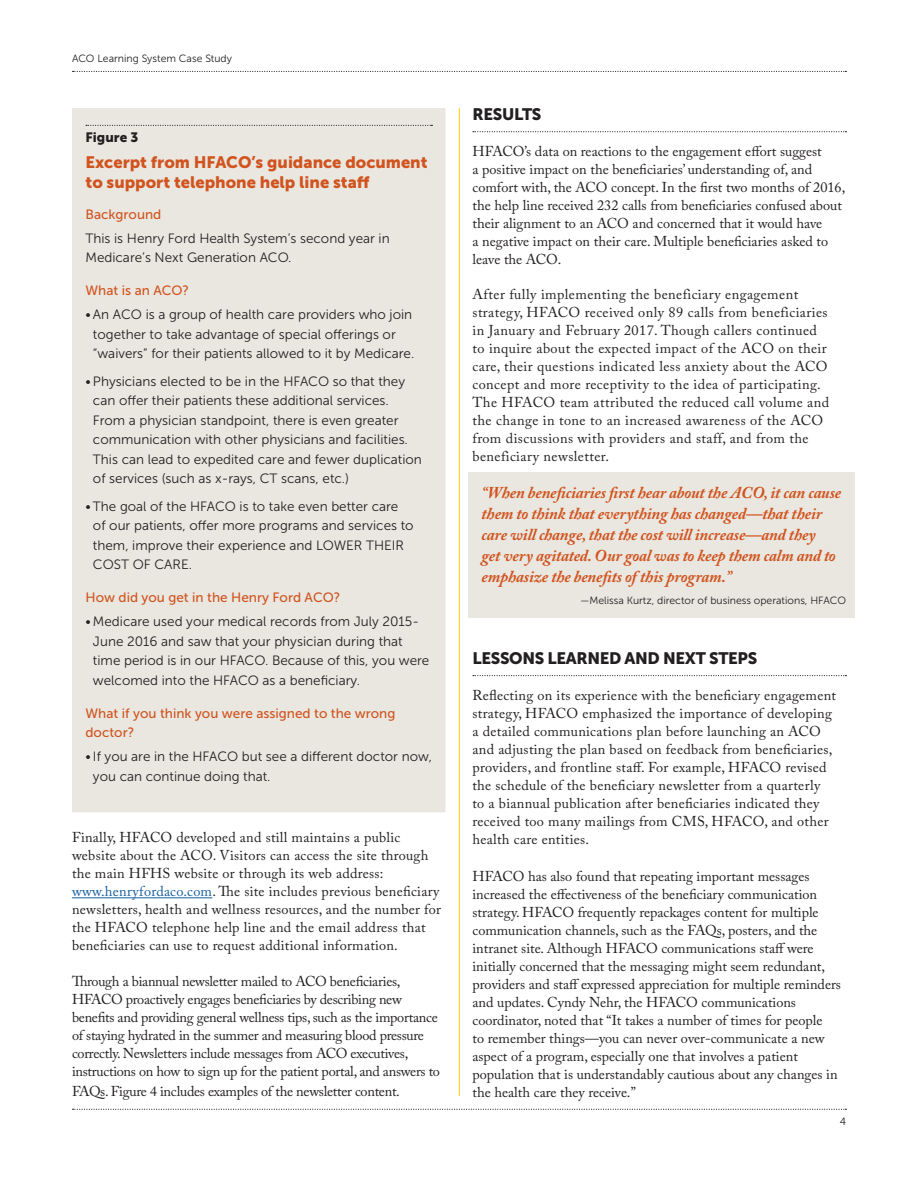
<style>
.page{position:relative;width:918px;height:1188px;background:#fff}
.page>*{position:absolute;margin:0;border:0;box-sizing:border-box;transform-origin:0 0}
.t1{font:italic 700 16.5px/21px "Adobe Caslon Pro";letter-spacing:-.01em;color:#d1541f}
.t2{font:16.5px/19.5px "Museo Sans 900";color:#d1541f}
.t3{font:16.5px "Museo Sans 900";letter-spacing:-.02em;color:#231f20}
.t4{font:14.25px/18px "Adobe Caslon Pro";color:#231f20}
.t5{font:14.25px/18px "Adobe Caslon Pro";letter-spacing:.02em;color:#231f20}
.t6{font:14.25px/18px "Adobe Caslon Pro";letter-spacing:.03em;color:#231f20}
.t7{font:14.25px/18px "Adobe Caslon Pro";letter-spacing:-.02em;color:#231f20}
.t8{font:13.5px/19.5px "Museo Sans 300";color:#231f20}
.t9{font:13.5px/19.5px "Museo Sans 500";color:#d1541f}
.t10{font:13.5px "Museo Sans 900";color:#231f20}
.t11{font:10.5px "Museo Sans 300";color:#231f20}
.s1{color:#175d9e}
</style>
<div class="page">
<hr style="left:459px;top:108px;width:1px;height:988px;background:#fecd08">
<svg style="left:73px;top:1109px;width:773px;height:1px"></svg>
<svg style="left:73px;top:71px;width:773px;height:1px"></svg>
<hr style="left:72px;top:897px;width:140px;height:1px;background:#175d9e">
<div style="left:72px;top:108px;width:374px;height:704px;background:#eae7e1"></div>
<svg style="left:86px;top:125px;width:346px;height:1px"></svg>
<svg style="left:473px;top:131px;width:373px;height:1px"></svg>
<svg style="left:473px;top:675px;width:373px;height:1px"></svg>
<div style="left:468px;top:472px;width:387px;height:145px;background:#eae7e1"></div>
<p class="t11" style="left:72px;top:53px;width:162px">ACO Learning System Case Study</p>
<p class="t10" style="left:86px;top:130px;width:54px">Figure 3</p>
<p class="t2" style="left:86px;top:152px;width:344px">Excerpt from HFACO’s guidance document to support telephone help line staff</p>
<p class="t9" style="left:86px;top:205px;width:77px">Background</p>
<p class="t8" style="left:86px;top:229px;width:306px">This is Henry Ford Health System’s second year in<br>Medicare’s Next Generation ACO.</p>
<p class="t9" style="left:86px;top:281px;width:105px">What is an ACO?</p>
<p class="t8" style="left:93px;top:305px;width:323px;text-indent:-7px">• An ACO is a group of health care providers who join together to take advantage of special offerings or “waivers” for their patients allowed to it by Medicare.</p>
<p class="t8" style="left:93px;top:372px;width:330px;text-indent:-7px">• Physicians elected to be in the HFACO so that they can offer their patients these additional services.<br>From a physician standpoint, there is even greater communication with other physicians and facilities.<br>This can lead to expedited care and fewer duplication of services (such as x-rays, CT scans, etc.)</p>
<p class="t8" style="left:93px;top:496px;width:322px;text-indent:-7px">• The goal of the HFACO is to take even better care of our patients, offer more programs and services to them, improve their experience and LOWER THEIR COST OF CARE.</p>
<p class="t9" style="left:86px;top:588px;width:256px">How did you get in the Henry Ford ACO?</p>
<p class="t8" style="left:93px;top:612px;width:338px;text-indent:-7px">• Medicare used your medical records from July 2015- June 2016 and saw that your physician during that time period is in our HFACO. Because of this, you were welcomed into the HFACO as a beneficiary.</p>
<p class="t9" style="left:86px;top:703px;width:311px">What if you think you were assigned to the wrong doctor?</p>
<p class="t8" style="left:93px;top:747px;width:340px;text-indent:-7px">• If you are in the HFACO but see a different doctor now, you can continue doing that.</p>
<p class="t5" style="left:72px;top:828px;width:371px">Finally, HFACO developed and still maintains a public website about the ACO. Visitors can access the site through the main HFHS website or through its web address: <span class="s1">www.henryfordaco.com</span>. The site includes previous beneficiary newsletters, health and wellness resources, and the number for the HFACO telephone help line and the email address that beneficiaries can use to request additional information.</p>
<p class="t7" style="left:72px;top:972px;width:370px">Through a biannual newsletter mailed to ACO beneficiaries, HFACO proactively engages beneficiaries by describing new benefits and providing general wellness tips, such as the importance of staying hydrated in the summer and measuring blood pressure correctly. Newsletters include messages from ACO executives, instructions on how to sign up for the patient portal, and answers to</p>
<p class="t7" style="left:72px;top:1082px;width:329px">FAQs. Figure 4 includes examples of the newsletter content.</p>
<h2 class="t3" style="left:472px;top:105px;width:71px">RESULTS</h2>
<p class="t4" style="left:472px;top:142px;width:374px">HFACO’s data on reactions to the engagement effort suggest<br>a positive impact on the beneficiaries’ understanding of, and comfort with, the ACO concept. In the first two months of 2016, the help line received 232 calls from beneficiaries confused about their alignment to an ACO and concerned that it would have<br>a negative impact on their care. Multiple beneficiaries asked to leave the ACO.</p>
<p class="t6" style="left:472px;top:285px;width:358px">After fully implementing the beneficiary engagement strategy, HFACO received only 89 calls from beneficiaries in January and February 2017. Though callers continued to inquire about the expected impact of the ACO on their care, their questions indicated less anxiety about the ACO concept and more receptivity to the idea of participating.<br>The HFACO team attributed the reduced call volume and the change in tone to an increased awareness of the ACO from discussions with providers and staff, and from the beneficiary newsletter.</p>
<p class="t1" style="left:482px;top:482px;width:361px">“When beneficiaries first hear about the ACO, it can cause them to think that everything has changed—that their care will change, that the cost will increase—and they<br>get very agitated. Our goal was to keep them calm and to emphasize the benefits of this program.”</p>
<p class="t11" style="left:580px;top:595px;width:267px">—Melissa Kurtz, director of business operations, HFACO</p>
<h2 class="t3" style="left:472px;top:649px;width:286px">LESSONS LEARNED AND NEXT STEPS</h2>
<p class="t5" style="left:472px;top:686px;width:365px">Reflecting on its experience with the beneficiary engagement strategy, HFACO emphasized the importance of developing a detailed communications plan before launching an ACO and adjusting the plan based on feedback from beneficiaries, providers, and frontline staff. For example, HFACO revised the schedule of the beneficiary newsletter from a quarterly<br>to a biannual publication after beneficiaries indicated they received too many mailings from CMS, HFACO, and other health care entities.</p>
<p class="t4" style="left:472px;top:867px;width:370px">HFACO has also found that repeating important messages increased the effectiveness of the beneficiary communication strategy. HFACO frequently repackages content for multiple communication channels, such as the FAQs, posters, and the intranet site. Although HFACO communications staff were initially concerned that the messaging might seem redundant, providers and staff expressed appreciation for multiple reminders and updates. Cyndy Nehr, the HFACO communications coordinator, noted that “It takes a number of times for people<br>to remember things—you can never over-communicate a new aspect of a program, especially one that involves a patient population that is understandably cautious about any changes in the health care they receive.”</p>
<p class="t11" style="left:840px;top:1116px;width:8px">4</p>
</div>
